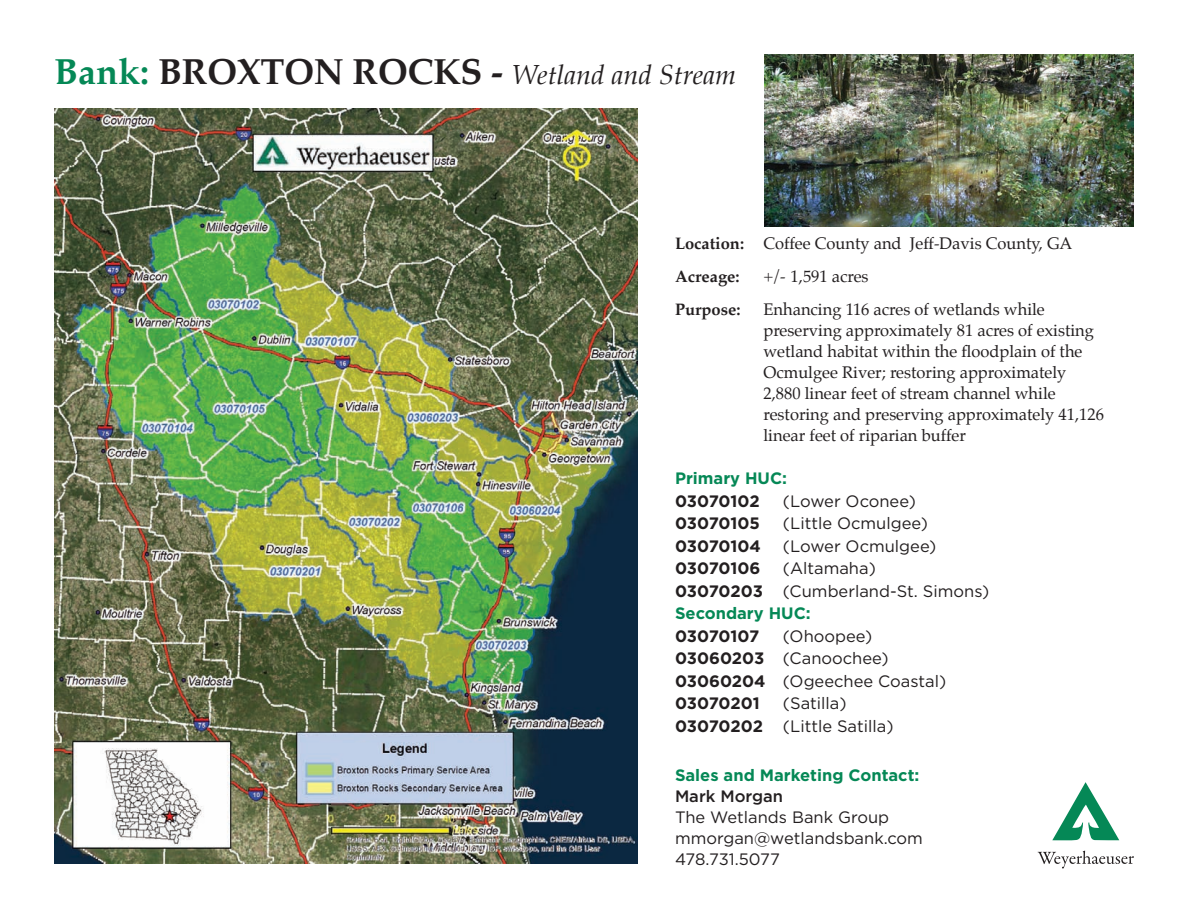
<style>
.page{position:relative;width:1188px;height:918px;background:#fff}
.page>*{position:absolute;margin:0;border:0;box-sizing:border-box;transform-origin:0 0}
.t1{font:italic 27px "Palatino";color:#231f20}
.t2{font:16.5px/21px "Palatino";color:#231f20}
.t3{font:16.5px/22.5px "Gotham";color:#231f20}
.t4{font:700 16.5px "Gotham";letter-spacing:-.005em;color:#231f20}
.t5{font:700 16.5px "Gotham";color:#058856}
.t6{font:500 16.5px "Gotham";color:#231f20}
.t7{font:700 16.5px "Palatino";color:#231f20}
.s1{font-weight:700;font-style:normal;font-size:36px;color:#058856}
.s2{font-weight:700;font-style:normal;font-size:36px}
.s3{font-weight:700}
.s4{font-weight:700;color:#058856}
</style>
<div class="page">
<img style="left:765px;top:54px;width:369px;height:173px">
<img style="left:54px;top:108px;width:584px;height:756px">
<svg style="left:1052px;top:782px;width:67px;height:59px"></svg>
<svg style="left:1038px;top:851px;width:96px;height:17px"></svg>
<h1 class="t1" style="left:54px;top:53px;width:684px"><span class="s1">Bank:</span> <span class="s2">broxton rocks -</span> Wetland and Stream</h1>
<p class="t2" style="left:675px;top:227px;width:399px;line-height:33px"><span class="s3">Location:</span> Coffee County and Jeff-Davis County, GA<br><span class="s3">Acreage:</span></p>
<p class="t2" style="left:764px;top:266px;width:107px">+/- 1,591 acres</p>
<p class="t7" style="left:675px;top:295px;width:67px">Purpose:</p>
<p class="t2" style="left:764px;top:299px;width:342px">Enhancing 116 acres of wetlands while preserving approximately 81 acres of existing wetland habitat within the floodplain of the Ocmulgee River; restoring approximately 2,880 linear feet of stream channel while restoring and preserving approximately 41,126 linear feet of riparian buffer</p>
<p class="t5" style="left:675px;top:468px;width:114px">Primary HUC:</p>
<p class="t4" style="left:675px;top:490px;width:86px">03070102</p>
<p class="t3" style="left:783px;top:489px;width:134px">(Lower Oconee)</p>
<p class="t4" style="left:675px;top:513px;width:87px">03070105</p>
<p class="t3" style="left:783px;top:512px;width:146px">(Little Ocmulgee)</p>
<p class="t4" style="left:675px;top:535px;width:87px">03070104</p>
<p class="t3" style="left:783px;top:534px;width:155px">(Lower Ocmulgee)</p>
<p class="t4" style="left:675px;top:558px;width:87px">03070106</p>
<p class="t3" style="left:675px;top:557px;width:316px;text-indent:108px">(Altamaha)<br><span class="s3">03070203</span> (Cumberland-St. Simons)<br><span class="s4">Secondary HUC:</span></p>
<p class="t4" style="left:675px;top:625px;width:86px">03070107</p>
<p class="t3" style="left:675px;top:625px;width:273px;text-indent:108px">(Ohoopee)<br><span class="s3">03060203</span> (Canoochee)<br><span class="s3">03060204</span> (Ogeechee Coastal)<br><span class="s3">03070201</span></p>
<p class="t3" style="left:675px;top:692px;width:220px;text-indent:108px">(Satilla)<br><span class="s3">03070202</span> (Little Satilla)</p>
<p class="t5" style="left:675px;top:764px;width:246px">Sales and Marketing Contact:</p>
<p class="t6" style="left:675px;top:785px;width:110px">Mark Morgan</p>
<p class="t3" style="left:675px;top:806px;width:249px;line-height:21px">The Wetlands Bank Group mmorgan@wetlandsbank.com<br>478.731.5077</p>
</div>
